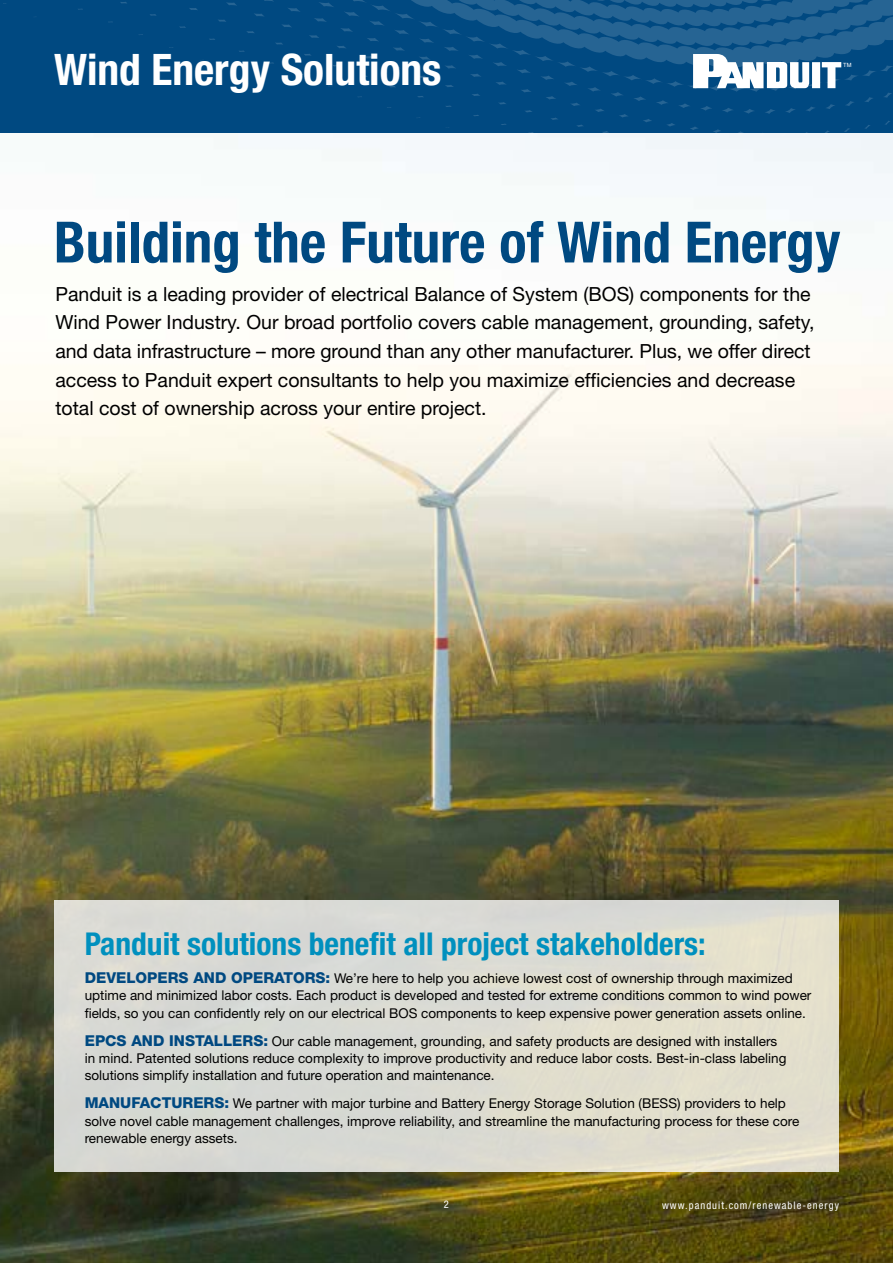
<style>
.page{position:relative;width:893px;height:1263px;background:#fff}
.page>*{position:absolute;margin:0;border:0;box-sizing:border-box;transform-origin:0 0}
.t1{font:700 condensed 57px "Helvetica Neue LT Std";color:#004981}
.t2{font:700 condensed 43.5px "Helvetica Neue LT Std";color:#fff}
.t3{font:700 condensed 31.5px "Helvetica Neue LT Std";color:#0090be}
.t4{font:19.5px/28.5px "Helvetica Neue LT Std";color:#000}
.t5{font:13.5px/17.2px "Helvetica Neue LT Std";color:#000}
.t6{font:condensed 10.5px "Helvetica Neue LT Std";letter-spacing:.1em;color:#fff}
.t7{font:5.7px "Helvetica";color:#fff}
.s1{font-weight:800;font-size:15px;color:#004981}
</style>
<div class="page">
<img style="left:0;top:137px;width:893px;height:1126px">
<svg style="left:0;top:0;width:893px;height:137px;background:#0d5287"></svg>
<svg style="left:693px;top:54px;width:148px;height:34px"></svg>
<div style="left:54px;top:900px;width:785px;height:271px;background:#dadbd2"></div>
<h2 class="t2" style="left:54px;top:43px;width:389px">Wind Energy Solutions</h2>
<p class="t7" style="left:843px;top:61px;width:10px">TM</p>
<h1 class="t1" style="left:54px;top:208px;width:788px">Building the Future of Wind Energy</h1>
<p class="t4" style="left:55px;top:279px;width:761px">Panduit is a leading provider of electrical Balance of System (BOS) components for the Wind Power Industry. Our broad portfolio covers cable management, grounding, safety, and data infrastructure – more ground than any other manufacturer. Plus, we offer direct access to Panduit expert consultants to help you maximize efficiencies and decrease total cost of ownership across your entire project.</p>
<h3 class="t3" style="left:85px;top:925px;width:623px">Panduit solutions benefit all project stakeholders:</h3>
<p class="t5" style="left:85px;top:969px;width:728px"><span class="s1">DEVELOPERS AND OPERATORS:</span> We’re here to help you achieve lowest cost of ownership through maximized uptime and minimized labor costs. Each product is developed and tested for extreme conditions common to wind power fields, so you can confidently rely on our electrical BOS components to keep expensive power generation assets online.</p>
<p class="t5" style="left:85px;top:1032px;width:703px"><span class="s1">EPCS AND INSTALLERS:</span> Our cable management, grounding, and safety products are designed with installers in mind. Patented solutions reduce complexity to improve productivity and reduce labor costs. Best-in-class labeling solutions simplify installation and future operation and maintenance.</p>
<p class="t5" style="left:85px;top:1095px;width:716px"><span class="s1">MANUFACTURERS:</span> We partner with major turbine and Battery Energy Storage Solution (BESS) providers to help solve novel cable management challenges, improve reliability, and streamline the manufacturing process for these core renewable energy assets.</p>
<p class="t6" style="left:444px;top:1198px;width:7px">2</p>
<p class="t6" style="left:662px;top:1199px;width:178px">www.panduit.com/renewable-energy</p>
</div>
